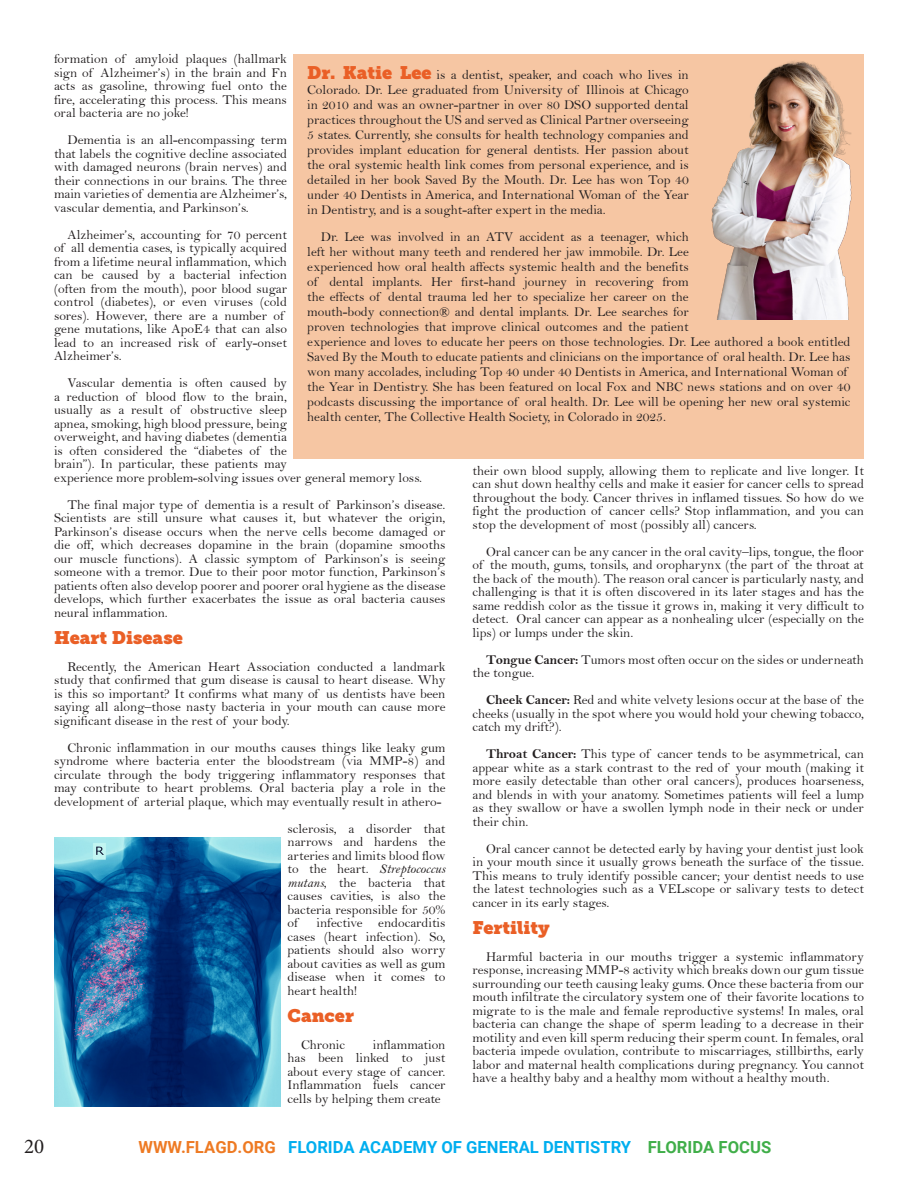
<style>
.page{position:relative;width:918px;height:1188px;background:#fff}
.page>*{position:absolute;margin:0;border:0;box-sizing:border-box;transform-origin:0 0}
.t1{font:21px "Minion Pro";color:#231f20}
.Paragraph_Style_2{font:18px "Museo Slab";color:#ea5f26}
.t2{font:700 16.65px "Roboto";color:#00aeef}
.Subheading__Wiedmann_article{font:13.5px/13.5px "Bell";color:#231f20;text-align:justify}
.s1{font-family:"Bell MT Italic"}
.s2{font-family:"Museo Slab";font-size:18px;color:#ea5f26}
.s3{font-family:"Bell MT Bold"}
.s4{color:#ee7a23}
.s5{color:#40ae49}
</style>
<div class="page">
<img style="left:54px;top:837px;width:227px;height:270px">
<div style="left:294px;top:54px;width:570px;height:405px;background:#f6c6a3"></div>
<img style="left:711px;top:61px;width:141px;height:259px">
<p class="Subheading__Wiedmann_article" style="left:54px;top:52px;width:235px">formation of amyloid plaques (hallmark sign of Alzheimer’s) in the brain and Fn acts as gasoline, throwing fuel onto the fire, accelerating this process. This means oral bacteria are no joke!</p>
<p class="Subheading__Wiedmann_article" style="left:54px;top:133px;width:235px;text-indent:14px">Dementia is an all-encompassing term that labels the cognitive decline associated with damaged neurons (brain nerves) and their connections in our brains. The three main varieties of dementia are Alzheimer’s, vascular dementia, and Parkinson’s.</p>
<p class="Subheading__Wiedmann_article" style="left:54px;top:227px;width:235px;text-align:left;text-indent:14px">Alzheimer’s, accounting for 70 percent of all dementia cases, is typically acquired from a lifetime neural inflammation, which can be caused by a bacterial infection (often from the mouth), poor blood sugar control (diabetes), or even viruses (cold sores). However, there are a number of gene mutations, like ApoE4 that can also lead to an increased risk of early-onset Alzheimer’s.</p>
<p class="Subheading__Wiedmann_article" style="left:54px;top:376px;width:370px;text-align:left;text-indent:14px">Vascular dementia is often caused by<br>a reduction of blood flow to the brain,<br>usually as a result of obstructive sleep<br>apnea, smoking, high blood pressure, being<br>overweight, and having diabetes (dementia<br>is often considered the “diabetes of the<br>brain”). In particular, these patients may<br>experience more problem-solving issues over general memory loss.</p>
<p class="Subheading__Wiedmann_article" style="left:54px;top:497px;width:393px;text-indent:14px">The final major type of dementia is a result of Parkinson’s disease.<br>Scientists are still unsure what causes it, but whatever the origin, Parkinson’s disease occurs when the nerve cells become damaged or die off, which decreases dopamine in the brain (dopamine smooths our muscle functions). A classic symptom of Parkinson’s is seeing someone with a tremor. Due to their poor motor function, Parkinson’s patients often also develop poorer and poorer oral hygiene as the disease develops, which further exacerbates the issue as oral bacteria causes neural inflammation.</p>
<p class="Paragraph_Style_2" style="left:54px;top:627px;width:130px">Heart Disease</p>
<p class="Subheading__Wiedmann_article" style="left:54px;top:659px;width:393px;text-indent:14px">Recently, the American Heart Association conducted a landmark study that confirmed that gum disease is causal to heart disease. Why is this so important? It confirms what many of us dentists have been saying all along–those nasty bacteria in your mouth can cause more significant disease in the rest of your body.</p>
<p class="Subheading__Wiedmann_article" style="left:54px;top:740px;width:393px;text-indent:14px">Chronic inflammation in our mouths causes things like leaky gum syndrome where bacteria enter the bloodstream (via MMP-8) and circulate through the body triggering inflammatory responses that may contribute to heart problems. Oral bacteria play a role in the development of arterial plaque, which may eventually result in athero-</p>
<p class="Subheading__Wiedmann_article" style="left:288px;top:821px;width:159px">sclerosis, a disorder that narrows and hardens the arteries and limits blood flow to the heart. <span class="s1">Streptococcus mutans</span>, the bacteria that causes cavities, is also the bacteria responsible for 50% of</p>
<p class="Subheading__Wiedmann_article" style="left:307px;top:67px;width:383px;line-height:15px"><span class="s2">Dr. Katie Lee</span> is a dentist, speaker, and coach who lives in Colorado. Dr. Lee graduated from University of Illinois at Chicago in 2010 and was an owner-partner in over 80 DSO supported dental practices throughout the US and served as Clinical Partner overseeing 5 states. Currently, she consults for health technology companies and provides implant education for general dentists. Her passion about the oral systemic health link comes from personal experience, and is detailed in her book Saved By the Mouth. Dr. Lee has won Top 40 under 40 Dentists in America, and International Woman of the Year in Dentistry, and is a sought-after expert in the media.</p>
<p class="Subheading__Wiedmann_article" style="left:307px;top:229px;width:545px;line-height:15px;text-align:left;text-indent:14px">Dr. Lee was involved in an ATV accident as a teenager, which<br>left her without many teeth and rendered her jaw immobile. Dr. Lee<br>experienced how oral health affects systemic health and the benefits<br>of dental implants. Her first-hand journey in recovering from<br>the effects of dental trauma led her to specialize her career on the<br>mouth-body connection® and dental implants. Dr. Lee searches for<br>proven technologies that improve clinical outcomes and the patient<br>experience and loves to educate her peers on those technologies. Dr. Lee authored a book entitled Saved By the Mouth to educate patients and clinicians on the importance of oral health. Dr. Lee has won many accolades, including Top 40 under 40 Dentists in America, and International Woman of the Year in Dentistry. She has been featured on local Fox and NBC news stations and on over 40 podcasts discussing the importance of oral health. Dr. Lee will be opening her new oral systemic health center, The Collective Health Society, in Colorado in 2025.</p>
<p class="Subheading__Wiedmann_article" style="left:472px;top:464px;width:393px">their own blood supply, allowing them to replicate and live longer. It can shut down healthy cells and make it easier for cancer cells to spread throughout the body. Cancer thrives in inflamed tissues. So how do we fight the production of cancer cells? Stop inflammation, and you can stop the development of most (possibly all) cancers.</p>
<p class="Subheading__Wiedmann_article" style="left:472px;top:545px;width:393px;text-indent:14px">Oral cancer can be any cancer in the oral cavity–lips, tongue, the floor of the mouth, gums, tonsils, and oropharynx (the part of the throat at the back of the mouth). The reason oral cancer is particularly nasty, and challenging is that it is often discovered in its later stages and has the same reddish color as the tissue it grows in, making it very difficult to detect. Oral cancer can appear as a nonhealing ulcer (especially on the lips) or lumps under the skin.</p>
<p class="Subheading__Wiedmann_article" style="left:472px;top:653px;width:393px;text-indent:14px"><span class="s3">Tongue Cancer:</span> Tumors most often occur on the sides or underneath the tongue.</p>
<p class="Subheading__Wiedmann_article" style="left:472px;top:693px;width:393px;text-indent:14px"><span class="s3">Cheek Cancer:</span> Red and white velvety lesions occur at the base of the cheeks (usually in the spot where you would hold your chewing tobacco, catch my drift?).</p>
<p class="Subheading__Wiedmann_article" style="left:472px;top:747px;width:393px;text-indent:14px"><span class="s3">Throat Cancer:</span> This type of cancer tends to be asymmetrical, can appear white as a stark contrast to the red of your mouth (making it more easily detectable than other oral cancers), produces hoarseness, and blends in with your anatomy. Sometimes patients will feel a lump as they swallow or have a swollen lymph node in their neck or under their chin.</p>
<p class="Subheading__Wiedmann_article" style="left:472px;top:842px;width:393px;text-indent:14px">Oral cancer cannot be detected early by having your dentist just look in your mouth since it usually grows beneath the surface of the tissue.<br>This means to truly identify possible cancer; your dentist needs to use the latest technologies such as a VELscope or salivary tests to detect cancer in its early stages.</p>
<p class="Paragraph_Style_2" style="left:472px;top:917px;width:79px">Fertility</p>
<p class="Subheading__Wiedmann_article" style="left:472px;top:950px;width:393px;text-indent:14px">Harmful bacteria in our mouths trigger a systemic inflammatory response, increasing MMP-8 activity which breaks down our gum tissue surrounding our teeth causing leaky gums. Once these bacteria from our mouth infiltrate the circulatory system one of their favorite locations to migrate to is the male and female reproductive systems! In males, oral bacteria can change the shape of sperm leading to a decrease in their motility and even kill sperm reducing their sperm count. In females, oral bacteria impede ovulation, contribute to miscarriages, stillbirths, early labor and maternal health complications during pregnancy. You cannot have a healthy baby and a healthy mom without a healthy mouth.</p>
<p class="Subheading__Wiedmann_article" style="left:288px;top:916px;width:159px;text-indent:29px">infective endocarditis cases (heart infection). So, patients should also worry about cavities as well as gum disease when it comes to heart health!</p>
<p class="Paragraph_Style_2" style="left:288px;top:1005px;width:68px">Cancer</p>
<p class="Subheading__Wiedmann_article" style="left:301px;top:1037px;width:46px">Chronic</p>
<p class="Subheading__Wiedmann_article" style="left:288px;top:1037px;width:159px;text-indent:85px">inflammation has been linked to just about every stage of cancer.<br>Inflammation fuels cancer cells by helping them create</p>
<h1 class="t1" style="left:24px;top:1132px;width:22px">20</h1>
<p class="t2" style="left:138px;top:1136px;width:634px"><span class="s4">WWW.FLAGD.ORG</span> FLORIDA ACADEMY OF GENERAL DENTISTRY <span class="s5">FLORIDA FOCUS</span></p>
</div>
